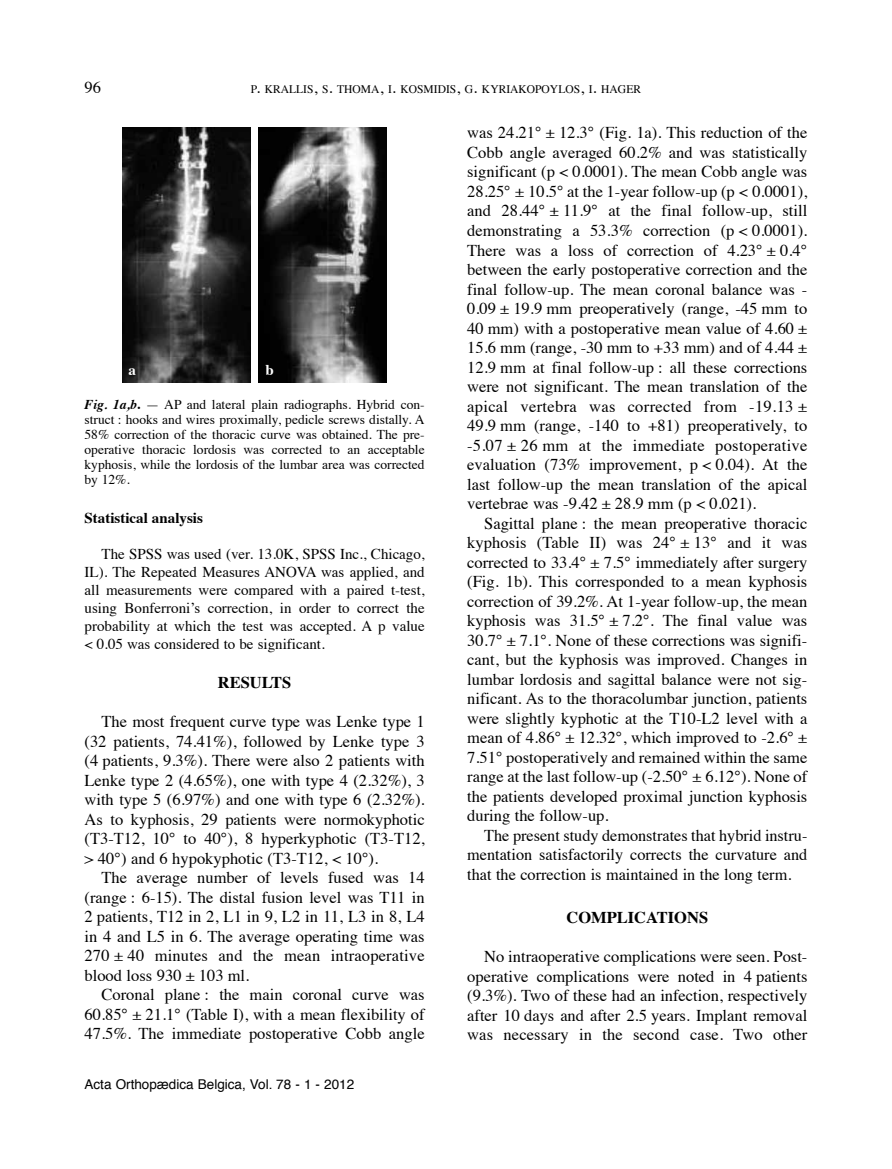
<style>
.page{position:relative;width:892px;height:1169px;background:#fff}
.page>*{position:absolute;margin:0;border:0;box-sizing:border-box;transform-origin:0 0}
.t1{font:16.5px/19.5px "Times";color:#000;text-align:justify}
.t2{font:700 16.5px "Times";color:#000}
.t3{font:15px/18px "Times";color:#000;text-align:justify}
.t4{font:700 15px "Times";color:#000}
.t5{font:700 15px "Times";color:#fff}
.t6{font:13.5px/15px "Times";color:#000;text-align:justify}
.t7{font:13.5px "Helvetica";color:#000}
.t8{font:11.55px "Times";color:#000}
.s1{font-size:16.5px}
.s2{font-weight:700;font-style:italic}
.s3{font-weight:700}
</style>
<div class="page">
<img style="left:123px;top:127px;width:127px;height:255px">
<img style="left:259px;top:127px;width:127px;height:255px">
<p class="t1" style="left:85px;top:79px;width:18px">96</p>
<p class="t8" style="left:251px;top:84px;width:392px">P<span class="s1">.</span> KRALLIS<span class="s1">,</span> S<span class="s1">.</span> THOMA<span class="s1">,</span> I<span class="s1">.</span> KOSMIDIS<span class="s1">,</span> G<span class="s1">.</span> KyRIAKOPOyLOS<span class="s1">,</span> I<span class="s1">.</span> HAGER</p>
<p class="t5" style="left:129px;top:364px;width:9px">a</p>
<p class="t5" style="left:265px;top:364px;width:10px">b</p>
<p class="t6" style="left:85px;top:398px;width:342px"><span class="s2">Fig. 1a,b</span><span class="s3">.</span> — AP and lateral plain radiographs. Hybrid con&shy;struct : hooks and wires proximally, pedicle screws distally. A 58% correction of the thoracic curve was obtained. The pre&shy;operative thoracic lordosis was corrected to an acceptable kyphosis, while the lordosis of the lumbar area was corrected by 12%.</p>
<p class="t4" style="left:85px;top:511px;width:120px">Statistical analysis</p>
<p class="t3" style="left:85px;top:546px;width:342px;text-indent:17px">The SPSS was used (ver. 13.0K, SPSS Inc., Chicago, IL). The Repeated Measures AnOVA was applied, and all measurements were compared with a paired t-test, using Bonferroni’s correction, in order to correct the probability at which the test was accepted. A p value &lt; 0.05 was considered to be significant.</p>
<p class="t2" style="left:218px;top:675px;width:75px">RESULTS</p>
<p class="t1" style="left:85px;top:713px;width:342px;text-indent:17px">The most frequent curve type was Lenke type 1 (32 patients, 74.41%), followed by Lenke type 3 (4 patients, 9.3%). There were also 2 patients with Lenke type 2 (4.65%), one with type 4 (2.32%), 3 with type 5 (6.97%) and one with type 6 (2.32%).<br>As to kyphosis, 29 patients were normokyphotic (T3-T12, 10° to 40°), 8 hyperkyphotic (T3-T12, &gt; 40°) and 6 hypokyphotic (T3-T12, &lt; 10°).</p>
<p class="t1" style="left:85px;top:869px;width:342px;text-indent:17px">The average number of levels fused was 14 (range : 6-15). The distal fusion level was T11 in 2 patients, T12 in 2, L1 in 9, L2 in 11, L3 in 8, L4 in 4 and L5 in 6. The average operating time was 270 ± 40 minutes and the mean intraoperative blood loss 930 ± 103 ml.</p>
<p class="t1" style="left:85px;top:986px;width:342px;text-indent:17px">Coronal plane : the main coronal curve was 60.85° ± 21.1° (Table I), with a mean flexibility of 47.5%. The immediate postoperative Cobb angle</p>
<p class="t7" style="left:85px;top:1078px;width:271px">Acta Orthopædica Belgica, Vol. 78 - 1 - 2012</p>
<p class="t1" style="left:467px;top:124px;width:342px">was 24.21° ± 12.3° (Fig. 1a). This reduction of the Cobb angle averaged 60.2% and was statistically significant (p &lt; 0.0001). The mean Cobb angle was 28.25° ± 10.5° at the 1-year follow-up (p &lt; 0.0001), and 28.44° ± 11.9° at the final follow-up, still demonstrating a 53.3% correction (p &lt; 0.0001).<br>There was a loss of correction of 4.23° ± 0.4° between the early postoperative correction and the final follow-up. The mean coronal balance was - 0.09 ± 19.9 mm preoperatively (range, -45 mm to 40 mm) with a postoperative mean value of 4.60 ± 15.6 mm (range, -30 mm to +33 mm) and of 4.44 ± 12.9 mm at final follow-up : all these corrections were not significant. The mean translation of the apical vertebra was corrected from -19.13 ± 49.9 mm (range, -140 to +81) preoperatively, to -5.07 ± 26 mm at the immediate postoperative evaluation (73% improvement, p &lt; 0.04). At the last follow-up the mean translation of the apical vertebrae was -9.42 ± 28.9 mm (p &lt; 0.021).</p>
<p class="t1" style="left:467px;top:514px;width:342px;text-indent:17px">Sagittal plane : the mean preoperative thoracic kyphosis (Table II) was 24° ± 13° and it was corrected to 33.4° ± 7.5° immediately after surgery (Fig. 1b). This corresponded to a mean kyphosis correction of 39.2%. At 1-year follow-up, the mean kyphosis was 31.5° ± 7.2°. The final value was 30.7° ± 7.1°. none of these corrections was signifi&shy;cant, but the kyphosis was improved. Changes in lumbar lordosis and sagittal balance were not sig&shy;nificant. As to the thoracolumbar junction, patients were slightly kyphotic at the T10-L2 level with a mean of 4.86° ± 12.32°, which improved to -2.6° ± 7.51° postoperatively and remained within the same range at the last follow-up (-2.50° ± 6.12°). none of the patients developed proximal junction kyphosis during the follow-up.</p>
<p class="t1" style="left:467px;top:826px;width:342px;text-indent:17px">The present study demonstrates that hybrid instru&shy;mentation satisfactorily corrects the curvature and that the correction is maintained in the long term.</p>
<p class="t2" style="left:566px;top:910px;width:143px">COMPLICATIONS</p>
<p class="t1" style="left:467px;top:948px;width:342px;text-indent:17px">no intraoperative complications were seen. Post&shy;operative complications were noted in 4 patients (9.3%). Two of these had an infection, respectively after 10 days and after 2.5 years. Implant removal was necessary in the second case. Two other</p>
</div>
